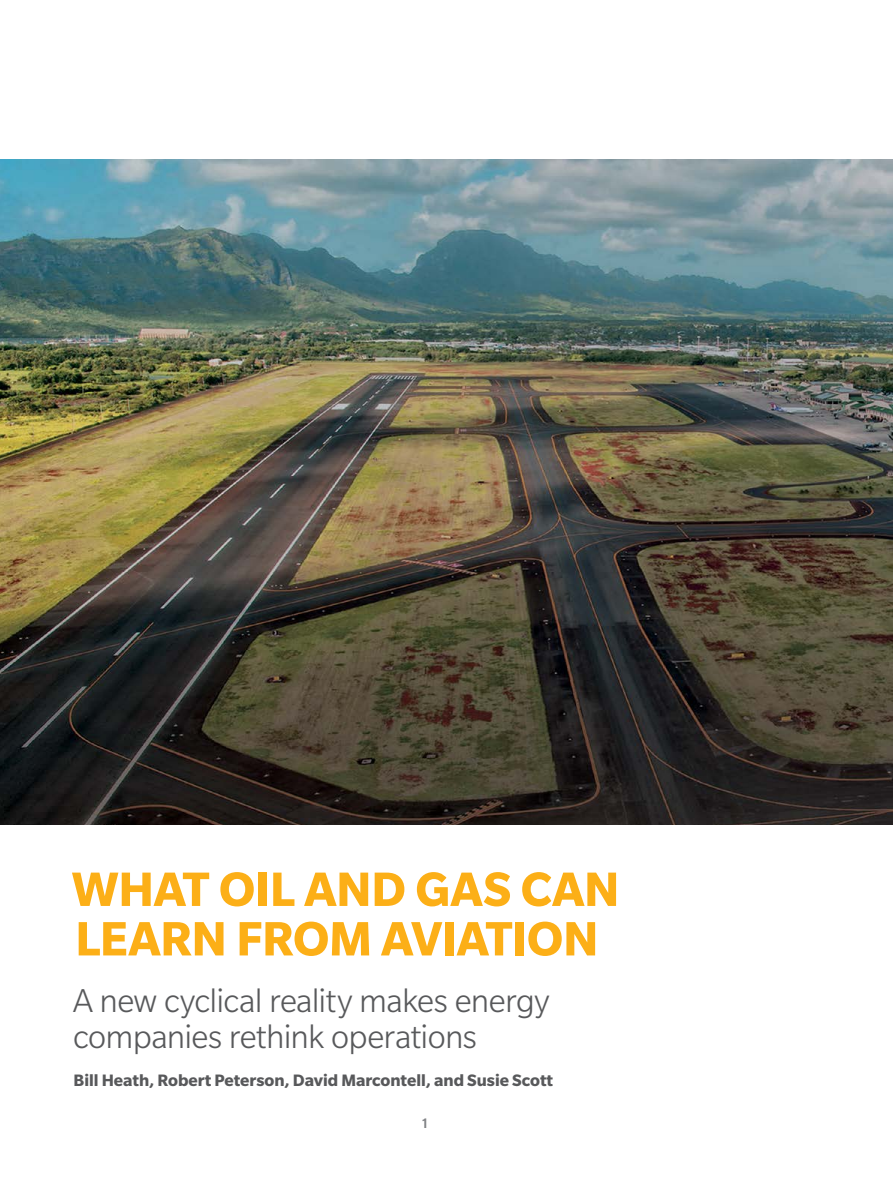
<style>
.page{position:relative;width:893px;height:1188px;background:#fff}
.page>*{position:absolute;margin:0;border:0;box-sizing:border-box;transform-origin:0 0}
.t1{font:700 52.5px/49.5px "Slate Pro";letter-spacing:-.005em;color:#fcaf17}
.t2{font:300 36px/36px "Slate Pro";letter-spacing:-.02em;color:#58595b}
.t3{font:700 18px "Slate Pro";color:#58595b}
.t4{font:500 15px "Slate Pro";color:#808285}
</style>
<div class="page">
<img style="left:0;top:160px;width:893px;height:665px">
<h1 class="t1" style="left:71px;top:864px;width:549px">WHAT OIL AND GAS CAN<br>LEARN FROM AVIATION</h1>
<p class="t2" style="left:73px;top:982px;width:478px">A new cyclical reality makes energy companies rethink operations</p>
<p class="t3" style="left:74px;top:1070px;width:481px">Bill Heath, Robert Peterson, David Marcontell, and Susie Scott</p>
<p class="t4" style="left:421px;top:1115px;width:10px">1</p>
</div>
